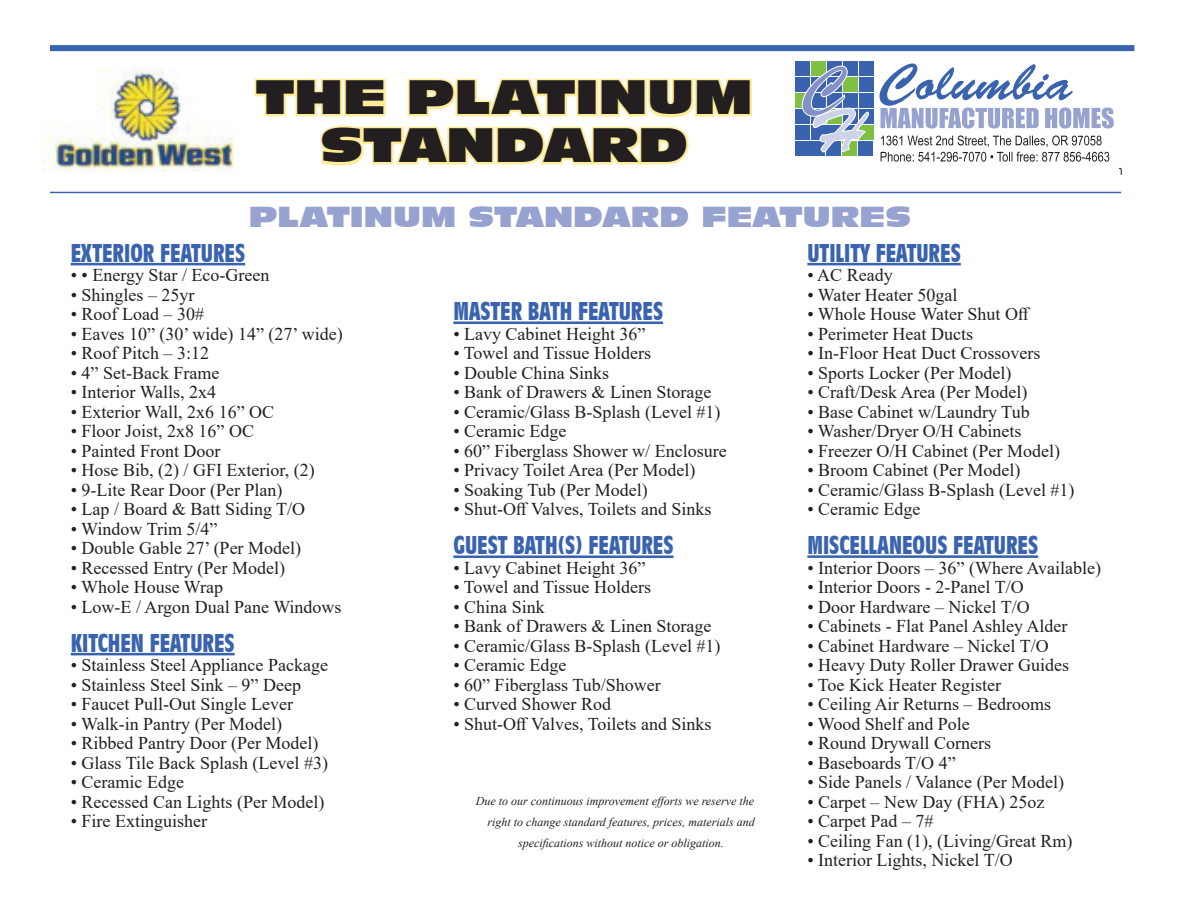
<style>
.page{position:relative;width:1188px;height:918px;background:#fff}
.page>*{position:absolute;margin:0;border:0;box-sizing:border-box;transform-origin:0 0}
.t1{font:45px/48px "Incised 901 BT Nord";color:#231f20}
.t2{font:27px "Incised 901 BT Nord";color:#97a2d1}
.t3{font:700 condensed 24px "Incised 901 BT";color:#3a63af}
.t4{font:18px "Times New Roman";color:#231f20}
.t5{font:italic 12px "Times New Roman";color:#231f20}
</style>
<div class="page">
<hr style="left:71px;top:263px;width:174px;height:2px;background:#3a63af">
<hr style="left:71px;top:653px;width:164px;height:2px;background:#3a63af">
<hr style="left:453px;top:321px;width:210px;height:3px;background:#3a63af">
<hr style="left:453px;top:555px;width:221px;height:3px;background:#3a63af">
<hr style="left:807px;top:263px;width:154px;height:2px;background:#3a63af">
<hr style="left:807px;top:555px;width:231px;height:3px;background:#3a63af">
<div style="left:795px;top:62px;width:15px;height:14px;background:#3a63af"></div>
<div style="left:811px;top:62px;width:15px;height:14px;background:#7fbf41"></div>
<div style="left:827px;top:62px;width:15px;height:14px;background:#3a63af"></div>
<div style="left:843px;top:62px;width:15px;height:14px;background:#3a63af"></div>
<div style="left:795px;top:78px;width:15px;height:14px;background:#3a63af"></div>
<div style="left:795px;top:94px;width:15px;height:14px;background:#7fbf41"></div>
<div style="left:795px;top:110px;width:15px;height:14px;background:#3a63af"></div>
<div style="left:795px;top:125px;width:15px;height:15px;background:#3a63af"></div>
<div style="left:795px;top:141px;width:14px;height:15px;background:#3a63af"></div>
<div style="left:859px;top:62px;width:15px;height:14px;background:#3a63af"></div>
<svg style="left:796px;top:63px;width:326px;height:112px"></svg>
<hr style="left:50px;top:192px;width:1071px;height:1px;background:#3a63af">
<div style="left:50px;top:45px;width:1084px;height:6px;background:#3a63af"></div>
<img style="left:41px;top:69px;width:192px;height:102px">
<svg style="left:254px;top:78px;width:498px;height:88px"></svg>
<h1 class="t1" style="left:321px;top:73px;width:434px;text-indent:-65px">THE PLATINUM<br>STANDARD</h1>
<h2 class="t2" style="left:249px;top:200px;width:273px">PLATINUM STAN</h2>
<h2 class="t2" style="left:573px;top:200px;width:206px">DARD FEATU</h2>
<h2 class="t2" style="left:831px;top:200px;width:82px">RES</h2>
<h3 class="t3" style="left:71px;top:239px;width:176px">EXTERIOR FEATURES</h3>
<p class="t4" style="left:71px;top:262px;width:200px">• • Energy Star / Eco-Green</p>
<p class="t4" style="left:71px;top:282px;width:125px">• Shingles – 25yr</p>
<p class="t4" style="left:71px;top:301px;width:135px">• Roof Load – 30#</p>
<p class="t4" style="left:71px;top:321px;width:274px">• Eaves 10” (30’ wide) 14” (27’ wide)</p>
<p class="t4" style="left:71px;top:340px;width:140px">• Roof Pitch – 3:12</p>
<p class="t4" style="left:71px;top:360px;width:150px">• 4” Set-Back Frame</p>
<p class="t4" style="left:71px;top:379px;width:147px">• Interior Walls, 2x4</p>
<p class="t4" style="left:71px;top:399px;width:205px">• Exterior Wall, 2x6 16” OC</p>
<p class="t4" style="left:71px;top:418px;width:185px">• Floor Joist, 2x8 16” OC</p>
<p class="t4" style="left:71px;top:438px;width:151px">• Painted Front Door</p>
<p class="t4" style="left:71px;top:457px;width:246px">• Hose Bib, (2) / GFI Exterior, (2)</p>
<p class="t4" style="left:71px;top:477px;width:213px">• 9-Lite Rear Door (Per Plan)</p>
<p class="t4" style="left:71px;top:496px;width:236px">• Lap / Board &amp; Batt Siding T/O</p>
<p class="t4" style="left:71px;top:516px;width:148px">• Window Trim 5/4”</p>
<p class="t4" style="left:71px;top:535px;width:232px">• Double Gable 27’ (Per Model)</p>
<p class="t4" style="left:71px;top:555px;width:216px">• Recessed Entry (Per Model)</p>
<p class="t4" style="left:71px;top:574px;width:154px">• Whole House Wrap</p>
<p class="t4" style="left:71px;top:594px;width:272px">• Low-E / Argon Dual Pane Windows</p>
<h3 class="t3" style="left:71px;top:629px;width:165px">KITCHEN FEATURES</h3>
<p class="t4" style="left:71px;top:652px;width:259px">• Stainless Steel Appliance Package</p>
<p class="t4" style="left:71px;top:672px;width:232px">• Stainless Steel Sink – 9” Deep</p>
<p class="t4" style="left:71px;top:691px;width:224px">• Faucet Pull-Out Single Lever</p>
<p class="t4" style="left:71px;top:711px;width:213px">• Walk-in Pantry (Per Model)</p>
<p class="t4" style="left:71px;top:730px;width:249px">• Ribbed Pantry Door (Per Model)</p>
<p class="t4" style="left:71px;top:750px;width:259px">• Glass Tile Back Splash (Level #3)</p>
<p class="t4" style="left:71px;top:769px;width:115px">• Ceramic Edge</p>
<p class="t4" style="left:71px;top:789px;width:255px">• Recessed Can Lights (Per Model)</p>
<p class="t4" style="left:71px;top:808px;width:138px">• Fire Extinguisher</p>
<h3 class="t3" style="left:453px;top:297px;width:211px">MASTER BATH FEATURES</h3>
<p class="t4" style="left:453px;top:321px;width:194px">• Lavy Cabinet Height 36”</p>
<p class="t4" style="left:453px;top:341px;width:199px">• Towel and Tissue Holders</p>
<p class="t4" style="left:453px;top:360px;width:157px">• Double China Sinks</p>
<p class="t4" style="left:453px;top:380px;width:260px">• Bank of Drawers &amp; Linen Storage</p>
<p class="t4" style="left:453px;top:399px;width:269px">• Ceramic/Glass B-Splash (Level #1)</p>
<p class="t4" style="left:453px;top:419px;width:115px">• Ceramic Edge</p>
<p class="t4" style="left:453px;top:438px;width:275px">• 60” Fiberglass Shower w/ Enclosure</p>
<p class="t4" style="left:453px;top:458px;width:244px">• Privacy Toilet Area (Per Model)</p>
<p class="t4" style="left:453px;top:477px;width:196px">• Soaking Tub (Per Model)</p>
<p class="t4" style="left:453px;top:497px;width:260px">• Shut-Off Valves, Toilets and Sinks</p>
<h3 class="t3" style="left:453px;top:531px;width:222px">GUEST BATH(s) FEATURES</h3>
<p class="t4" style="left:453px;top:555px;width:194px">• Lavy Cabinet Height 36”</p>
<p class="t4" style="left:453px;top:575px;width:199px">• Towel and Tissue Holders</p>
<p class="t4" style="left:453px;top:594px;width:93px">• China Sink</p>
<p class="t4" style="left:453px;top:614px;width:260px">• Bank of Drawers &amp; Linen Storage</p>
<p class="t4" style="left:453px;top:633px;width:269px">• Ceramic/Glass B-Splash (Level #1)</p>
<p class="t4" style="left:453px;top:653px;width:115px">• Ceramic Edge</p>
<p class="t4" style="left:453px;top:672px;width:209px">• 60” Fiberglass Tub/Shower</p>
<p class="t4" style="left:453px;top:692px;width:159px">• Curved Shower Rod</p>
<p class="t4" style="left:453px;top:711px;width:260px">• Shut-Off Valves, Toilets and Sinks</p>
<p class="t5" style="left:476px;top:793px;width:280px">Due to our continuous improvement efforts we reserve the</p>
<p class="t5" style="left:487px;top:814px;width:269px">right to change standard features, prices, materials and</p>
<p class="t5" style="left:518px;top:835px;width:207px">specifications without notice or obligation.</p>
<h3 class="t3" style="left:807px;top:239px;width:155px">UTILITY FEATURES</h3>
<p class="t4" style="left:807px;top:262px;width:87px">• AC Ready</p>
<p class="t4" style="left:807px;top:282px;width:151px">• Water Heater 50gal</p>
<p class="t4" style="left:807px;top:301px;width:224px">• Whole House Water Shut Off</p>
<p class="t4" style="left:807px;top:321px;width:167px">• Perimeter Heat Ducts</p>
<p class="t4" style="left:807px;top:340px;width:235px">• In-Floor Heat Duct Crossovers</p>
<p class="t4" style="left:807px;top:360px;width:206px">• Sports Locker (Per Model)</p>
<p class="t4" style="left:807px;top:379px;width:222px">• Craft/Desk Area (Per Model)</p>
<p class="t4" style="left:807px;top:399px;width:224px">• Base Cabinet w/Laundry Tub</p>
<p class="t4" style="left:807px;top:418px;width:215px">• Washer/Dryer O/H Cabinets</p>
<p class="t4" style="left:807px;top:438px;width:254px">• Freezer O/H Cabinet (Per Model)</p>
<p class="t4" style="left:807px;top:457px;width:215px">• Broom Cabinet (Per Model)</p>
<p class="t4" style="left:807px;top:477px;width:269px">• Ceramic/Glass B-Splash (Level #1)</p>
<p class="t4" style="left:807px;top:496px;width:115px">• Ceramic Edge</p>
<h3 class="t3" style="left:807px;top:531px;width:232px">MISCELLANEOUS FEATURES</h3>
<p class="t4" style="left:807px;top:555px;width:295px">• Interior Doors – 36” (Where Available)</p>
<p class="t4" style="left:807px;top:574px;width:218px">• Interior Doors - 2-Panel T/O</p>
<p class="t4" style="left:807px;top:594px;width:224px">• Door Hardware – Nickel T/O</p>
<p class="t4" style="left:807px;top:613px;width:262px">• Cabinets - Flat Panel Ashley Alder</p>
<p class="t4" style="left:807px;top:633px;width:243px">• Cabinet Hardware – Nickel T/O</p>
<p class="t4" style="left:807px;top:652px;width:263px">• Heavy Duty Roller Drawer Guides</p>
<p class="t4" style="left:807px;top:672px;width:195px">• Toe Kick Heater Register</p>
<p class="t4" style="left:807px;top:691px;width:245px">• Ceiling Air Returns – Bedrooms</p>
<p class="t4" style="left:807px;top:711px;width:164px">• Wood Shelf and Pole</p>
<p class="t4" style="left:807px;top:730px;width:185px">• Round Drywall Corners</p>
<p class="t4" style="left:807px;top:750px;width:150px">• Baseboards T/O 4”</p>
<p class="t4" style="left:807px;top:769px;width:258px">• Side Panels / Valance (Per Model)</p>
<p class="t4" style="left:807px;top:789px;width:239px">• Carpet – New Day (FHA) 25oz</p>
<p class="t4" style="left:807px;top:808px;width:128px">• Carpet Pad – 7#</p>
<p class="t4" style="left:807px;top:828px;width:267px">• Ceiling Fan (1), (Living/Great Rm)</p>
<p class="t4" style="left:807px;top:847px;width:207px">• Interior Lights, Nickel T/O</p>
</div>
